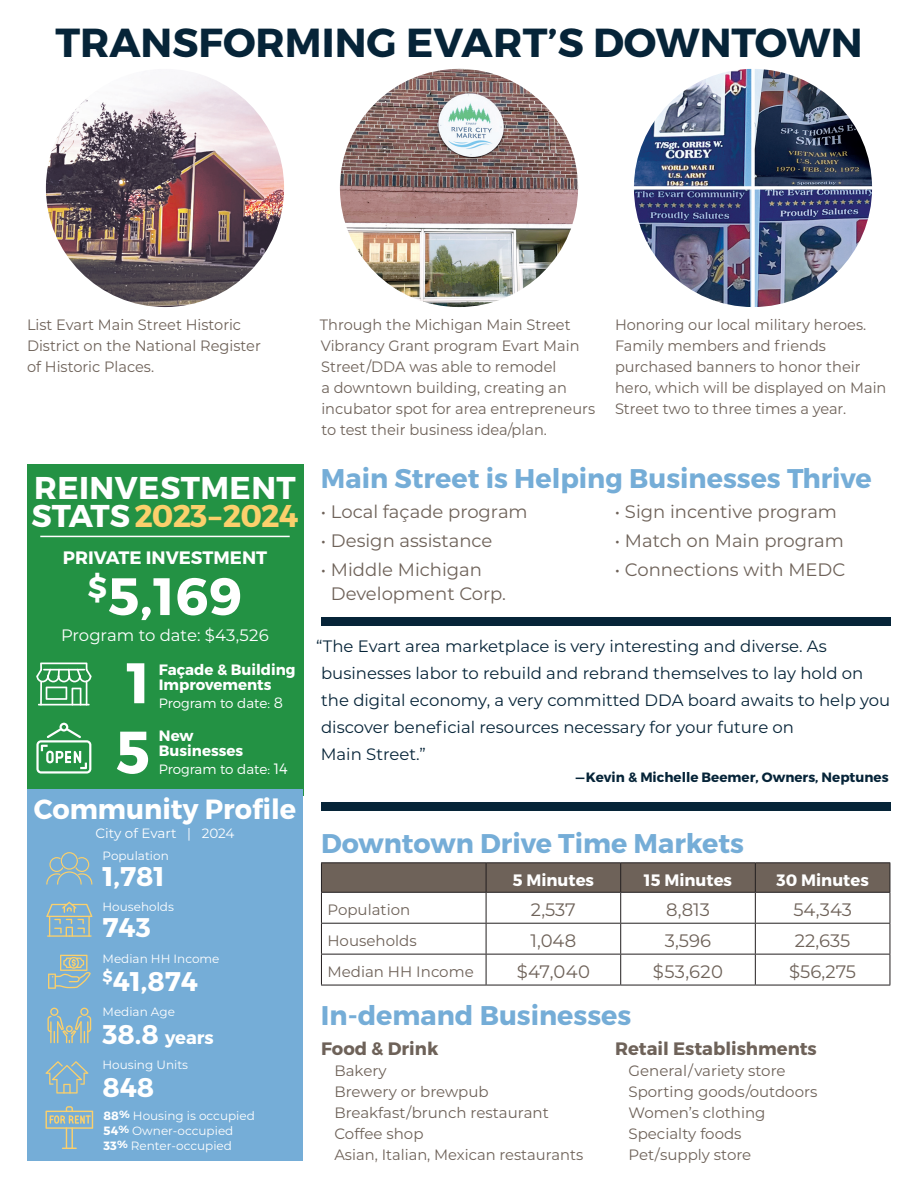
<style>
.page{position:relative;width:918px;height:1188px;background:#fff}
.page>*{position:absolute;margin:0;border:0;box-sizing:border-box;transform-origin:0 0}
.t1{font:700 59.85px "Montserrat";color:#fff;scale:.95 1}
.t2{font:700 57px "Montserrat";color:#fff}
.t3{font:700 52.5px "Montserrat";color:#fff}
.t4{font:700 40.5px "Montserrat";color:#062438}
.t5{font:700 31.5px/28.5px "Montserrat";letter-spacing:.015em;color:#fff}
.t6{font:700 27.75px "Montserrat";color:#fff}
.t7{font:700 27px "Montserrat";color:#75add7}
.t8{font:700 27px "Montserrat";color:#fff}
.t9{font:18px/24px "Montserrat";color:#6e6259}
.t10{font:700 18px "Montserrat";color:#6e6259}
.t11{font:700 18px "Montserrat";color:#fff}
.t12{font:16.5px/27px "Montserrat";color:#062438}
.t13{font:700 16.5px "Montserrat";color:#fff}
.t14{font:16.5px "Montserrat";color:#fff}
.t15{font:15px/21px "Montserrat";color:#6e6259}
.t16{font:700 15px/15px "Montserrat";color:#fff}
.t17{font:700 13.5px "Montserrat";color:#062438}
.t18{font:300 13.5px "Montserrat";color:#fff}
.t19{font:13.5px "Montserrat";color:#fff}
.t20{font:12px/15px "Montserrat";color:#fff}
.s1{color:#fbd06c}
.s2{font-size:15px}
.s3{font-size:27px}
.s4{font-weight:700}
.s5{font-weight:700;font-size:10.5px}
</style>
<div class="page">
<div style="left:27px;top:465px;width:276px;height:331px;background:#239244"></div>
<div style="left:27px;top:790px;width:276px;height:371px;background:#75add7"></div>
<div style="left:321px;top:802px;width:570px;height:9px;background:#062438"></div>
<div style="left:321px;top:617px;width:569px;height:8px;background:#062438"></div>
<svg style="left:36px;top:723px;width:55px;height:51px"></svg>
<svg style="left:36px;top:663px;width:56px;height:42px"></svg>
<hr style="left:40px;top:536px;width:250px;height:1px;background:#fff">
<img style="left:46px;top:69px;width:238px;height:238px;border-radius:119px">
<img style="left:340px;top:69px;width:238px;height:238px;border-radius:119px">
<img style="left:634px;top:69px;width:238px;height:238px;border-radius:119px">
<hr style="left:321px;top:862px;width:165px;height:1px;background:#231f20">
<hr style="left:486px;top:862px;width:135px;height:1px;background:#231f20">
<hr style="left:621px;top:862px;width:134px;height:1px;background:#231f20">
<hr style="left:755px;top:862px;width:135px;height:1px;background:#231f20">
<svg style="left:321px;top:863px;width:570px;height:29px;background:#6b6057"></svg>
<hr style="left:321px;top:892px;width:165px;height:1px;background:#231f20">
<hr style="left:321px;top:893px;width:1px;height:30px;background:#231f20">
<hr style="left:486px;top:892px;width:135px;height:1px;background:#231f20">
<hr style="left:486px;top:893px;width:1px;height:30px;background:#231f20">
<hr style="left:621px;top:892px;width:134px;height:1px;background:#231f20">
<hr style="left:620px;top:893px;width:1px;height:30px;background:#231f20">
<hr style="left:755px;top:892px;width:135px;height:1px;background:#231f20">
<hr style="left:755px;top:893px;width:1px;height:30px;background:#231f20">
<hr style="left:890px;top:893px;width:1px;height:30px;background:#231f20">
<hr style="left:321px;top:923px;width:165px;height:1px;background:#231f20">
<hr style="left:321px;top:924px;width:1px;height:30px;background:#231f20">
<hr style="left:486px;top:923px;width:135px;height:1px;background:#231f20">
<hr style="left:486px;top:924px;width:1px;height:30px;background:#231f20">
<hr style="left:621px;top:923px;width:134px;height:1px;background:#231f20">
<hr style="left:620px;top:924px;width:1px;height:30px;background:#231f20">
<hr style="left:755px;top:923px;width:135px;height:1px;background:#231f20">
<hr style="left:755px;top:924px;width:1px;height:30px;background:#231f20">
<hr style="left:890px;top:924px;width:1px;height:30px;background:#231f20">
<hr style="left:321px;top:954px;width:165px;height:1px;background:#231f20">
<hr style="left:321px;top:955px;width:1px;height:30px;background:#231f20">
<hr style="left:486px;top:954px;width:135px;height:1px;background:#231f20">
<hr style="left:486px;top:955px;width:1px;height:30px;background:#231f20">
<hr style="left:621px;top:954px;width:134px;height:1px;background:#231f20">
<hr style="left:620px;top:955px;width:1px;height:30px;background:#231f20">
<hr style="left:755px;top:954px;width:135px;height:1px;background:#231f20">
<hr style="left:755px;top:955px;width:1px;height:30px;background:#231f20">
<hr style="left:890px;top:955px;width:1px;height:30px;background:#231f20">
<hr style="left:321px;top:985px;width:165px;height:1px;background:#231f20">
<hr style="left:486px;top:985px;width:135px;height:1px;background:#231f20">
<hr style="left:621px;top:985px;width:134px;height:1px;background:#231f20">
<hr style="left:755px;top:985px;width:135px;height:1px;background:#231f20">
<svg style="left:46px;top:1061px;width:42px;height:33px"></svg>
<svg style="left:46px;top:902px;width:46px;height:35px"></svg>
<svg style="left:47px;top:1008px;width:44px;height:35px"></svg>
<svg style="left:46px;top:852px;width:46px;height:33px"></svg>
<svg style="left:48px;top:955px;width:43px;height:34px"></svg>
<svg style="left:45px;top:1106px;width:48px;height:43px"></svg>
<h3 class="t4" style="left:55px;top:18px;width:809px">TRANSFORMING EVART’S DOWNTOWN</h3>
<p class="t15" style="left:27px;top:314px;width:235px">List Evart Main Street Historic<br>District on the National Register of Historic Places.</p>
<h3 class="t5" style="left:32px;top:474px;width:268px">REINVESTMENT<br>STATS <span class="s1">2023–2024</span></h3>
<p class="t11" style="left:63px;top:547px;width:206px">PRIVATE INVESTMENT</p>
<h3 class="t3" style="left:88px;top:564px;width:156px"><sup>$</sup>5,169</h3>
<p class="t14" style="left:61px;top:624px;width:209px">Program to date: $43,526</p>
<h2 class="t2" style="left:126px;top:648px;width:25px">1</h2>
<p class="t16" style="left:159px;top:662px;width:138px">Façade &amp; Building<br>Improvements</p>
<p class="t18" style="left:159px;top:695px;width:126px">Program to date: <span class="s2">8</span></p>
<h1 class="t1" style="left:116px;top:715px;width:37px">5</h1>
<p class="t16" style="left:159px;top:728px;width:86px">New<br>Businesses</p>
<p class="t18" style="left:159px;top:761px;width:131px">Program to date: <span class="s2">14</span></p>
<h3 class="t6" style="left:34px;top:791px;width:264px">Community Profile</h3>
<p class="t19" style="left:95px;top:824px;width:141px">City of Evart | 2024</p>
<p class="t20" style="left:103px;top:848px;width:68px">Population</p>
<h3 class="t8" style="left:103px;top:859px;width:64px">1,781</h3>
<p class="t20" style="left:103px;top:899px;width:73px">Households</p>
<h3 class="t8" style="left:103px;top:911px;width:50px">743</h3>
<p class="t20" style="left:103px;top:950px;width:119px">Median HH Income</p>
<h3 class="t8" style="left:103px;top:964px;width:97px"><sup>$</sup>41,874</h3>
<p class="t20" style="left:103px;top:1004px;width:74px">Median Age</p>
<p class="t11" style="left:103px;top:1026px;width:113px"><span class="s3">38.8</span> years</p>
<p class="t20" style="left:103px;top:1057px;width:87px">Housing Units</p>
<h3 class="t8" style="left:103px;top:1071px;width:53px">848</h3>
<p class="t20" style="left:104px;top:1108px;width:153px"><span class="s4">88</span><span class="s5">%</span> Housing is occupied<br><span class="s4">54</span><span class="s5">%</span> Owner-occupied<br><span class="s4">33</span><span class="s5">%</span> Renter-occupied</p>
<p class="t15" style="left:320px;top:314px;width:277px">Through the Michigan Main Street Vibrancy Grant program Evart Main Street/DDA was able to remodel<br>a downtown building, creating an incubator spot for area entrepreneurs to test their business idea/plan.</p>
<p class="t15" style="left:615px;top:314px;width:273px">Honoring our local military heroes.<br>Family members and friends purchased banners to honor their hero, which will be displayed on Main Street two to three times a year.</p>
<h3 class="t7" style="left:321px;top:462px;width:552px">Main Street is Helping Businesses Thrive</h3>
<p class="t9" style="left:321px;top:499px;width:208px">• Local façade program</p>
<p class="t9" style="left:321px;top:528px;width:173px">• Design assistance</p>
<p class="t9" style="left:331px;top:557px;width:177px;text-indent:-10px">• Middle Michigan<br>Development Corp.</p>
<p class="t9" style="left:615px;top:499px;width:224px">• Sign incentive program</p>
<p class="t9" style="left:615px;top:528px;width:231px">• Match on Main program</p>
<p class="t9" style="left:615px;top:556px;width:232px">• Connections with MEDC</p>
<p class="t12" style="left:316px;top:632px;width:576px">“The Evart area marketplace is very interesting and diverse. As businesses labor to rebuild and rebrand themselves to lay hold on the digital economy, a very committed DDA board awaits to help you discover beneficial resources necessary for your future on<br>Main Street.”</p>
<p class="t17" style="left:576px;top:769px;width:314px">—Kevin &amp; Michelle Beemer, Owners, Neptunes</p>
<h3 class="t7" style="left:321px;top:827px;width:425px">Downtown Drive Time Markets</h3>
<p class="t13" style="left:513px;top:869px;width:83px">5 Minutes</p>
<p class="t13" style="left:644px;top:869px;width:90px">15 Minutes</p>
<p class="t13" style="left:776px;top:869px;width:94px">30 Minutes</p>
<p class="t15" style="left:327px;top:899px;width:84px">Population</p>
<p class="t9" style="left:531px;top:897px;width:46px">2,537</p>
<p class="t9" style="left:666px;top:897px;width:45px">8,813</p>
<p class="t9" style="left:793px;top:897px;width:60px">54,343</p>
<p class="t15" style="left:327px;top:930px;width:91px">Households</p>
<p class="t9" style="left:531px;top:928px;width:47px">1,048</p>
<p class="t9" style="left:665px;top:928px;width:48px">3,596</p>
<p class="t9" style="left:795px;top:928px;width:57px">22,635</p>
<p class="t15" style="left:327px;top:961px;width:148px">Median HH Income</p>
<p class="t9" style="left:517px;top:959px;width:75px">$47,040</p>
<p class="t9" style="left:653px;top:959px;width:72px">$53,620</p>
<p class="t9" style="left:789px;top:959px;width:68px">$56,275</p>
<h3 class="t7" style="left:321px;top:999px;width:312px">In-demand Businesses</h3>
<p class="t10" style="left:321px;top:1037px;width:119px">Food &amp; Drink</p>
<p class="t15" style="left:334px;top:1059px;width:250px">Bakery<br>Brewery or brewpub<br>Breakfast/brunch restaurant<br>Coffee shop<br>Asian, Italian, Mexican restaurants</p>
<p class="t10" style="left:615px;top:1037px;width:203px">Retail Establishments</p>
<p class="t15" style="left:628px;top:1059px;width:190px">General/variety store<br>Sporting goods/outdoors<br>Women’s clothing<br>Specialty foods<br>Pet/supply store</p>
</div>
